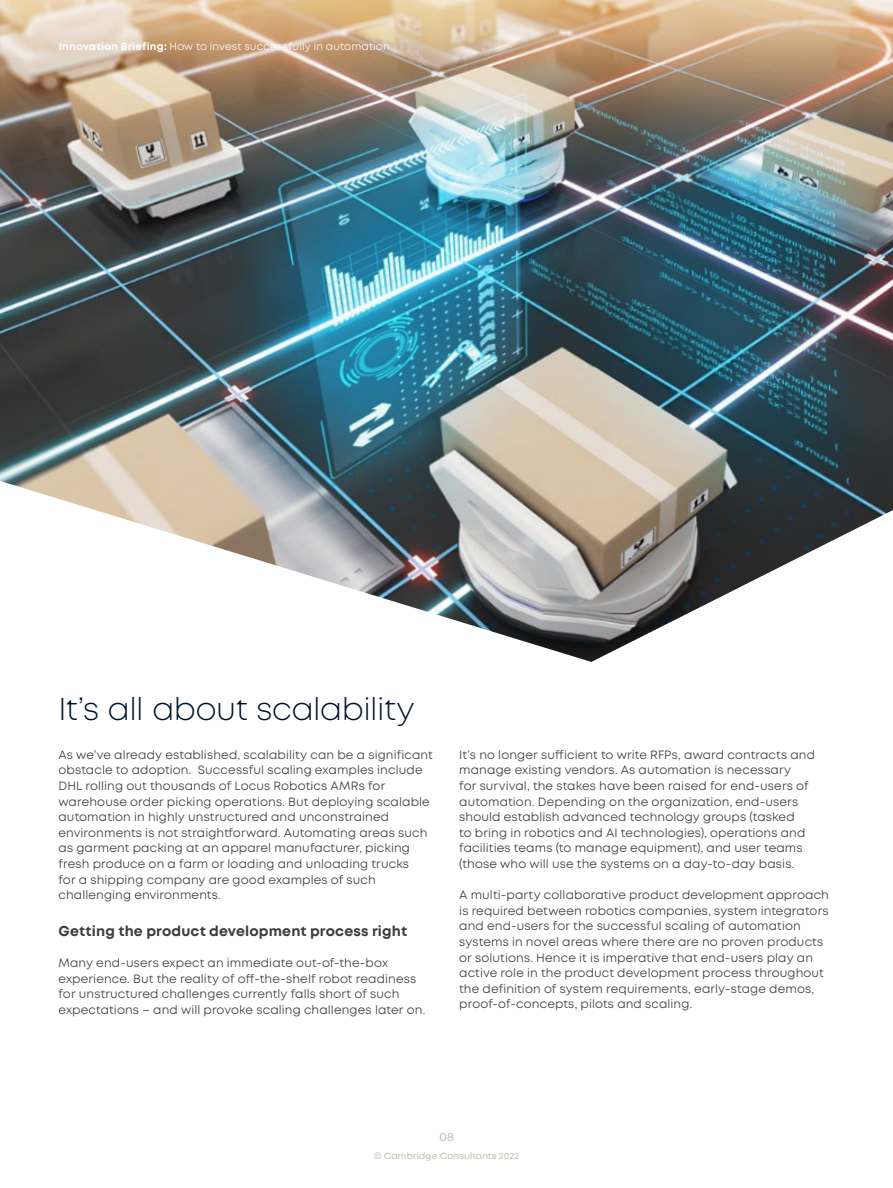
<style>
.page{position:relative;width:893px;height:1188px;background:#fff}
.page>*{position:absolute;margin:0;border:0;box-sizing:border-box;transform-origin:0 0}
.TOC_CC-CGi_01_Head{font:300 31.5px "Mont";letter-spacing:-.02em;color:#00132a}
._03_CC-CGi_Sub_Subhe{font:700 14.25px "Mont";letter-spacing:.01em;color:#3e3e3f}
._04_CC-CGi_Body_copy{font:12px/15.6px "Mont";letter-spacing:.01em;color:#3e3e3f}
.t1{font:12px "Mont";color:#ccc8bb}
.t2{font:10.5px "Mont";letter-spacing:.015em;color:#fff}
.t3{font:9px "Mont";letter-spacing:.02em;color:#ccc8bb}
.s1{font-weight:700}
</style>
<div class="page">
<img style="left:0;top:0;width:893px;height:662px">
<p class="t2" style="left:59px;top:40px;width:333px"><span class="s1">Innovation Briefing:</span> How to invest successfully in automation</p>
<p class="TOC_CC-CGi_01_Head" style="left:58px;top:689px;width:358px">It’s all about scalability</p>
<p class="_04_CC-CGi_Body_copy" style="left:58px;top:747px;width:376px">As we’ve already established, scalability can be a significant obstacle to adoption. Successful scaling examples include DHL rolling out thousands of Locus Robotics AMRs for warehouse order picking operations. But deploying scalable automation in highly unstructured and unconstrained environments is not straightforward. Automating areas such as garment packing at an apparel manufacturer, picking fresh produce on a farm or loading and unloading trucks<br>for a shipping company are good examples of such challenging environments.</p>
<p class="_03_CC-CGi_Sub_Subhe" style="left:58px;top:922px;width:350px">Getting the product development process right</p>
<p class="_04_CC-CGi_Body_copy" style="left:58px;top:955px;width:368px">Many end-users expect an immediate out-of-the-box experience. But the reality of off-the-shelf robot readiness for unstructured challenges currently falls short of such expectations – and will provoke scaling challenges later on.</p>
<p class="_04_CC-CGi_Body_copy" style="left:459px;top:747px;width:357px">It’s no longer sufficient to write RFPs, award contracts and manage existing vendors. As automation is necessary<br>for survival, the stakes have been raised for end-users of automation. Depending on the organization, end-users should establish advanced technology groups (tasked<br>to bring in robotics and AI technologies), operations and facilities teams (to manage equipment), and user teams (those who will use the systems on a day-to-day basis.</p>
<p class="_04_CC-CGi_Body_copy" style="left:459px;top:887px;width:371px">A multi-party collaborative product development approach is required between robotics companies, system integrators and end-users for the successful scaling of automation systems in novel areas where there are no proven products or solutions. Hence it is imperative that end-users play an active role in the product development process throughout the definition of system requirements, early-stage demos, proof-of-concepts, pilots and scaling.</p>
<p class="t1" style="left:439px;top:1129px;width:16px">08</p>
<p class="t3" style="left:374px;top:1150px;width:146px">© Cambridge Consultants 2022</p>
</div>
